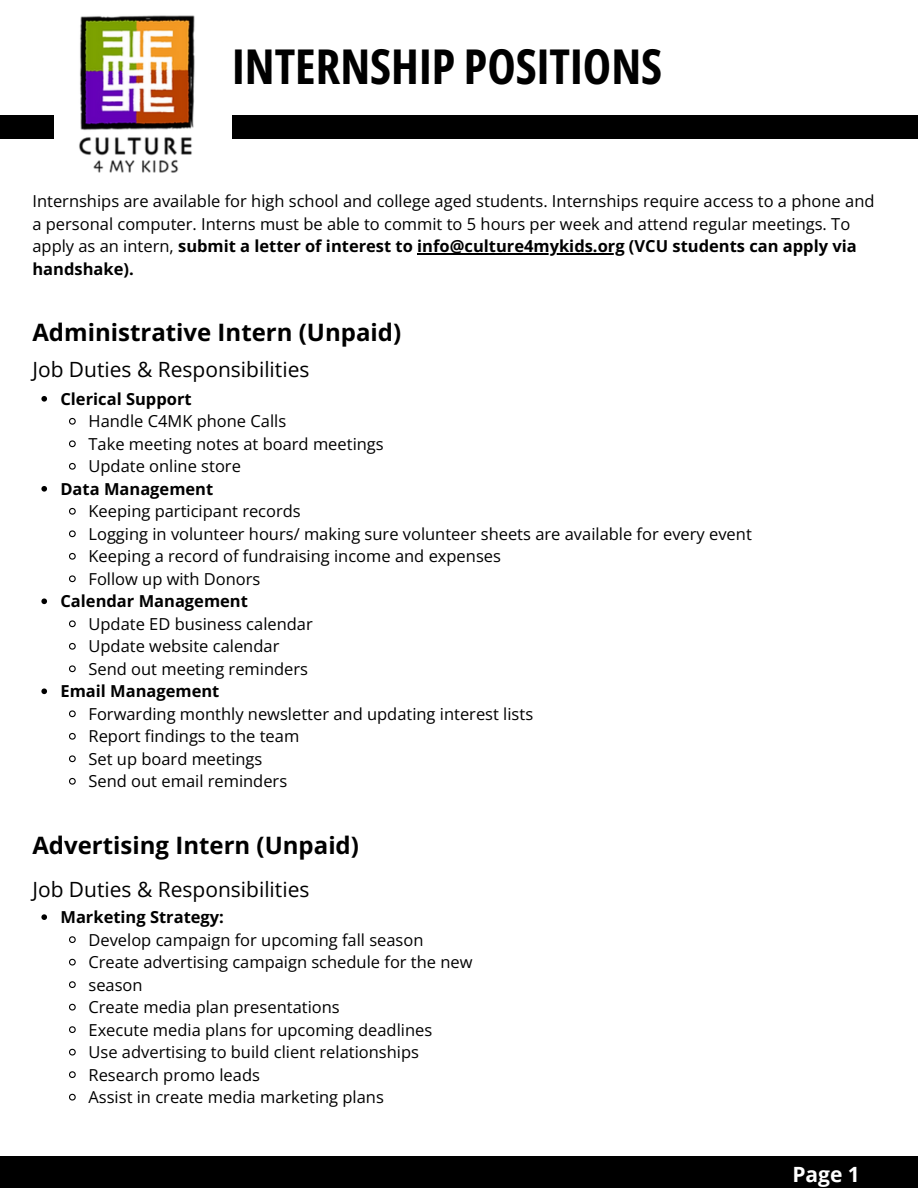
<style>
.page{position:relative;width:918px;height:1188px;background:#fff}
.page>*{position:absolute;margin:0;border:0;box-sizing:border-box;transform-origin:0 0}
.t1{font:700 48px "Open Sans Condensed";color:#000}
.t2{font:700 24px "Open Sans";color:#000}
.t3{font:21px "Open Sans";color:#000}
.t4{font:700 21px "Open Sans";color:#fff}
.t5{font:16.5px/22.5px "Open Sans";color:#000}
.t6{font:700 16.5px "Open Sans";color:#000}
.s1{font-weight:700}
</style>
<div class="page">
<div style="left:232px;top:115px;width:686px;height:24px;background:#000"></div>
<div style="left:0;top:115px;width:53px;height:24px;background:#000"></div>
<img style="left:53px;top:15px;width:142px;height:158px">
<hr style="left:417px;top:253px;width:208px;height:2px;background:#000">
<div style="left:0;top:1157px;width:918px;height:31px;background:#000"></div>
<svg style="left:41px;top:396px;width:6px;height:6px"></svg>
<svg style="left:69px;top:417px;width:7px;height:8px"></svg>
<svg style="left:69px;top:440px;width:7px;height:8px"></svg>
<svg style="left:69px;top:462px;width:7px;height:8px"></svg>
<svg style="left:41px;top:486px;width:6px;height:6px"></svg>
<svg style="left:69px;top:507px;width:7px;height:8px"></svg>
<svg style="left:69px;top:530px;width:7px;height:8px"></svg>
<svg style="left:69px;top:552px;width:7px;height:8px"></svg>
<svg style="left:69px;top:575px;width:7px;height:8px"></svg>
<svg style="left:41px;top:598px;width:6px;height:6px"></svg>
<svg style="left:69px;top:620px;width:7px;height:8px"></svg>
<svg style="left:69px;top:642px;width:7px;height:8px"></svg>
<svg style="left:69px;top:665px;width:7px;height:8px"></svg>
<svg style="left:41px;top:688px;width:6px;height:6px"></svg>
<svg style="left:69px;top:710px;width:7px;height:8px"></svg>
<svg style="left:69px;top:732px;width:7px;height:8px"></svg>
<svg style="left:69px;top:755px;width:7px;height:8px"></svg>
<svg style="left:69px;top:777px;width:7px;height:8px"></svg>
<svg style="left:41px;top:914px;width:6px;height:6px"></svg>
<svg style="left:69px;top:936px;width:7px;height:7px"></svg>
<svg style="left:69px;top:958px;width:7px;height:8px"></svg>
<svg style="left:69px;top:981px;width:7px;height:7px"></svg>
<svg style="left:69px;top:1003px;width:7px;height:8px"></svg>
<svg style="left:69px;top:1026px;width:7px;height:7px"></svg>
<svg style="left:69px;top:1048px;width:7px;height:8px"></svg>
<svg style="left:69px;top:1071px;width:7px;height:7px"></svg>
<svg style="left:69px;top:1093px;width:7px;height:8px"></svg>
<p class="t1" style="left:232px;top:32px;width:432px">INTERNSHIP POSITIONS</p>
<p class="t5" style="left:32px;top:190px;width:844px">Internships are available for high school and college aged students. Internships require access to a phone and a personal computer. Interns must be able to commit to 5 hours per week and attend regular meetings. To apply as an intern, <span class="s1">submit a letter of interest to info@culture4mykids.org (VCU students can apply via</span></p>
<h2 class="t6" style="left:32px;top:257px;width:103px">handshake).</h2>
<h4 class="t2" style="left:32px;top:316px;width:370px">Administrative Intern (Unpaid)</h4>
<h2 class="t3" style="left:32px;top:355px;width:279px">Job Duties &amp; Responsibilities</h2>
<p class="t6" style="left:60px;top:387px;width:133px">Clerical Support</p>
<p class="t5" style="left:89px;top:410px;width:199px">Handle C4MK phone Calls</p>
<p class="t5" style="left:89px;top:432px;width:297px">Take meeting notes at board meetings</p>
<p class="t5" style="left:89px;top:455px;width:154px">Update online store</p>
<p class="t6" style="left:60px;top:477px;width:154px">Data Management</p>
<p class="t5" style="left:89px;top:500px;width:214px">Keeping participant records</p>
<p class="t5" style="left:89px;top:522px;width:665px">Logging in volunteer hours/ making sure volunteer sheets are available for every event</p>
<p class="t5" style="left:89px;top:545px;width:414px">Keeping a record of fundraising income and expenses</p>
<p class="t5" style="left:89px;top:567px;width:173px">Follow up with Donors</p>
<p class="t6" style="left:60px;top:590px;width:189px">Calendar Management</p>
<p class="t5" style="left:89px;top:612px;width:226px">Update ED business calendar</p>
<p class="t5" style="left:89px;top:635px;width:192px">Update website calendar</p>
<p class="t5" style="left:89px;top:657px;width:221px">Send out meeting reminders</p>
<p class="t6" style="left:60px;top:680px;width:161px">Email Management</p>
<p class="t5" style="left:89px;top:702px;width:446px">Forwarding monthly newsletter and updating interest lists</p>
<p class="t5" style="left:89px;top:725px;width:212px">Report findings to the team</p>
<p class="t5" style="left:89px;top:747px;width:175px">Set up board meetings</p>
<p class="t5" style="left:89px;top:770px;width:200px">Send out email reminders</p>
<h4 class="t2" style="left:32px;top:828px;width:328px">Advertising Intern (Unpaid)</h4>
<h3 class="t3" style="left:32px;top:875px;width:279px">Job Duties &amp; Responsibilities</h3>
<p class="t6" style="left:60px;top:906px;width:165px">Marketing Strategy:</p>
<p class="t5" style="left:89px;top:928px;width:337px">Develop campaign for upcoming fall season</p>
<p class="t5" style="left:89px;top:951px;width:386px">Create advertising campaign schedule for the new</p>
<p class="t5" style="left:89px;top:973px;width:56px">season</p>
<p class="t5" style="left:89px;top:996px;width:253px">Create media plan presentations</p>
<p class="t5" style="left:89px;top:1018px;width:345px">Execute media plans for upcoming deadlines</p>
<p class="t5" style="left:89px;top:1041px;width:332px">Use advertising to build client relationships</p>
<p class="t5" style="left:89px;top:1063px;width:173px">Research promo leads</p>
<p class="t5" style="left:89px;top:1086px;width:297px">Assist in create media marketing plans</p>
<p class="t4" style="left:792px;top:1160px;width:69px">Page 1</p>
</div>
